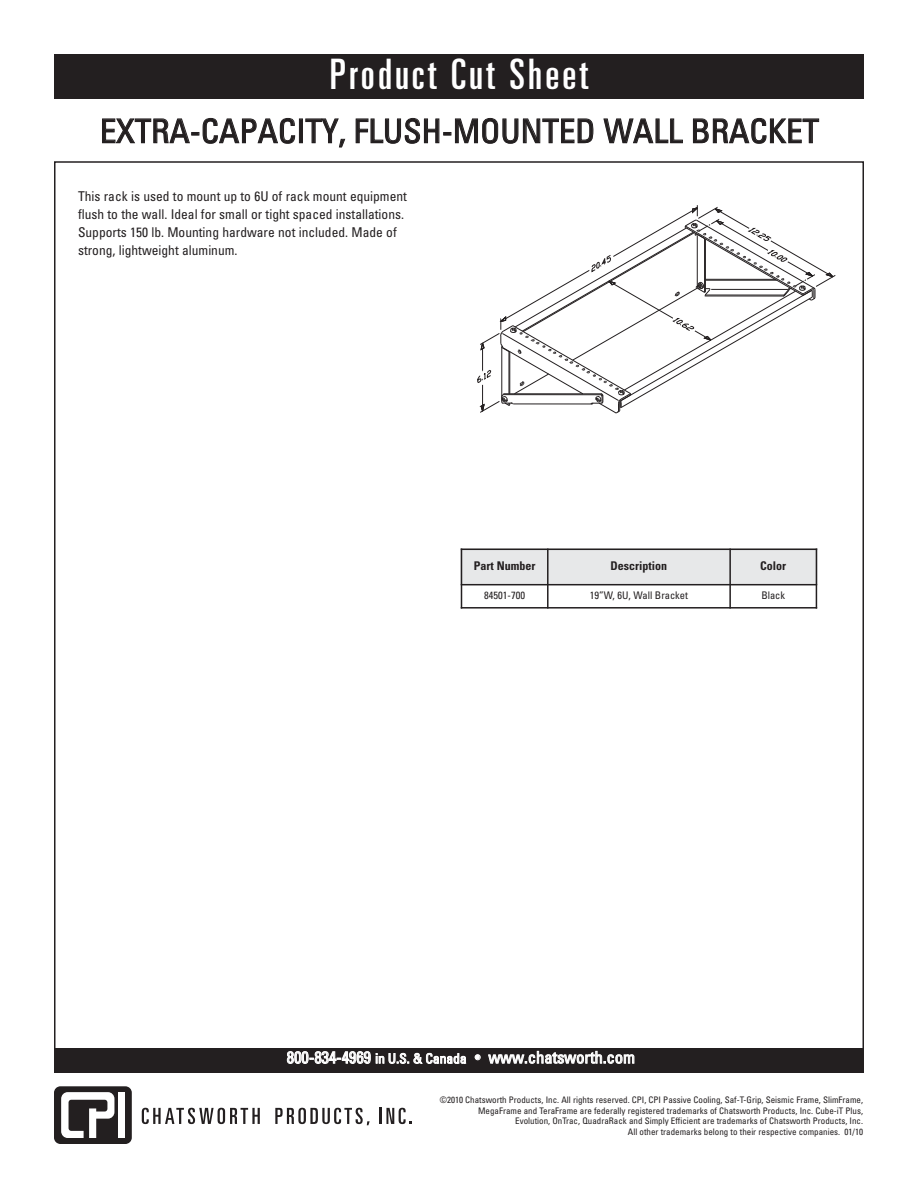
<style>
.page{position:relative;width:918px;height:1188px;background:#fff}
.page>*{position:absolute;margin:0;border:0;box-sizing:border-box;transform-origin:0 0}
.t1{font:ultra-condensed 42px "Univers LT Std";letter-spacing:.075em;color:#fff}
.t2{font:condensed 33px "Univers LT Std";color:#231f20}
.t3{font:condensed 16.5px "Univers LT Std";color:#fff}
.t4{font:condensed 13.5px/18px "Univers LT Std";color:#231f20}
.t5{font:700 condensed 12px "Univers LT Std";color:#231f20}
.t6{font:condensed 10.5px "Univers LT Std";color:#231f20}
.t7{font:condensed 9px/10.8px "Univers LT Std";color:#231f20;text-align:right}
.s1{font-size:13.5px}
</style>
<div class="page">
<div style="left:54px;top:1049px;width:810px;height:24px;background:#231f20"></div>
<div style="left:54px;top:54px;width:810px;height:45px;background:#231f20"></div>
<div style="left:54px;top:1086px;width:78px;height:58px;background:#231f20;border-radius:6px"></div>
<div style="left:119px;top:1092px;width:6px;height:46px;background:#fff"></div>
<svg style="left:61px;top:1092px;width:53px;height:46px"></svg>
<svg style="left:142px;top:1108px;width:118px;height:16px"></svg>
<svg style="left:275px;top:1108px;width:95px;height:17px"></svg>
<svg style="left:380px;top:1108px;width:32px;height:16px"></svg>
<div style="left:461px;top:549px;width:87px;height:36px;background:#e7e8e9"></div>
<div style="left:548px;top:549px;width:182px;height:36px;background:#e7e8e9"></div>
<div style="left:730px;top:549px;width:87px;height:36px;background:#e7e8e9"></div>
<hr style="left:461px;top:549px;width:1px;height:60px;background:#231f20">
<hr style="left:547px;top:549px;width:2px;height:60px;background:#231f20">
<hr style="left:729px;top:549px;width:2px;height:60px;background:#231f20">
<hr style="left:816px;top:549px;width:1px;height:60px;background:#231f20">
<hr style="left:461px;top:549px;width:356px;height:1px;background:#231f20">
<hr style="left:461px;top:584px;width:356px;height:1px;background:#231f20">
<hr style="left:461px;top:607px;width:356px;height:2px;background:#231f20">
<svg style="left:477px;top:205px;width:358px;height:208px"></svg>
<h1 class="t1" style="left:330px;top:59px;width:260px">Product Cut Sheet</h1>
<h2 class="t2" style="left:100px;top:119px;width:721px">EXTRA-CAPACITY, FLUSH-MOUNTED WALL BRACKET</h2>
<h3 class="t4" style="left:78px;top:189px;width:330px">This rack is used to mount up to 6U of rack mount equipment flush to the wall. Ideal for small or tight spaced installations.<br>Supports 150 lb. Mounting hardware not included. Made of strong, lightweight aluminum.</h3>
<h3 class="t5" style="left:474px;top:561px;width:63px">Part Number</h3>
<h3 class="t5" style="left:611px;top:561px;width:58px">Description</h3>
<h3 class="t5" style="left:760px;top:561px;width:28px">Color</h3>
<p class="t6" style="left:484px;top:591px;width:42px">84501-700</p>
<p class="t6" style="left:590px;top:591px;width:100px">19”W, 6U, Wall Bracket</p>
<p class="t6" style="left:761px;top:591px;width:25px">Black</p>
<h3 class="t3" style="left:287px;top:1051px;width:350px">800-834-4969 <span class="s1">in U.S. &amp; Canada</span> • www.chatsworth.com</h3>
<p class="t7" style="left:440px;top:1095px;width:425px">©2010 Chatsworth Products, Inc. All rights reserved. CPI, CPI Passive Cooling, Saf-T-Grip, Seismic Frame, SlimFrame, MegaFrame and TeraFrame are federally registered trademarks of Chatsworth Products, Inc. Cube-iT Plus,<br>Evolution, OnTrac, QuadraRack and Simply Efficient are trademarks of Chatsworth Products, Inc.<br>All other trademarks belong to their respective companies. 01/10</p>
</div>
